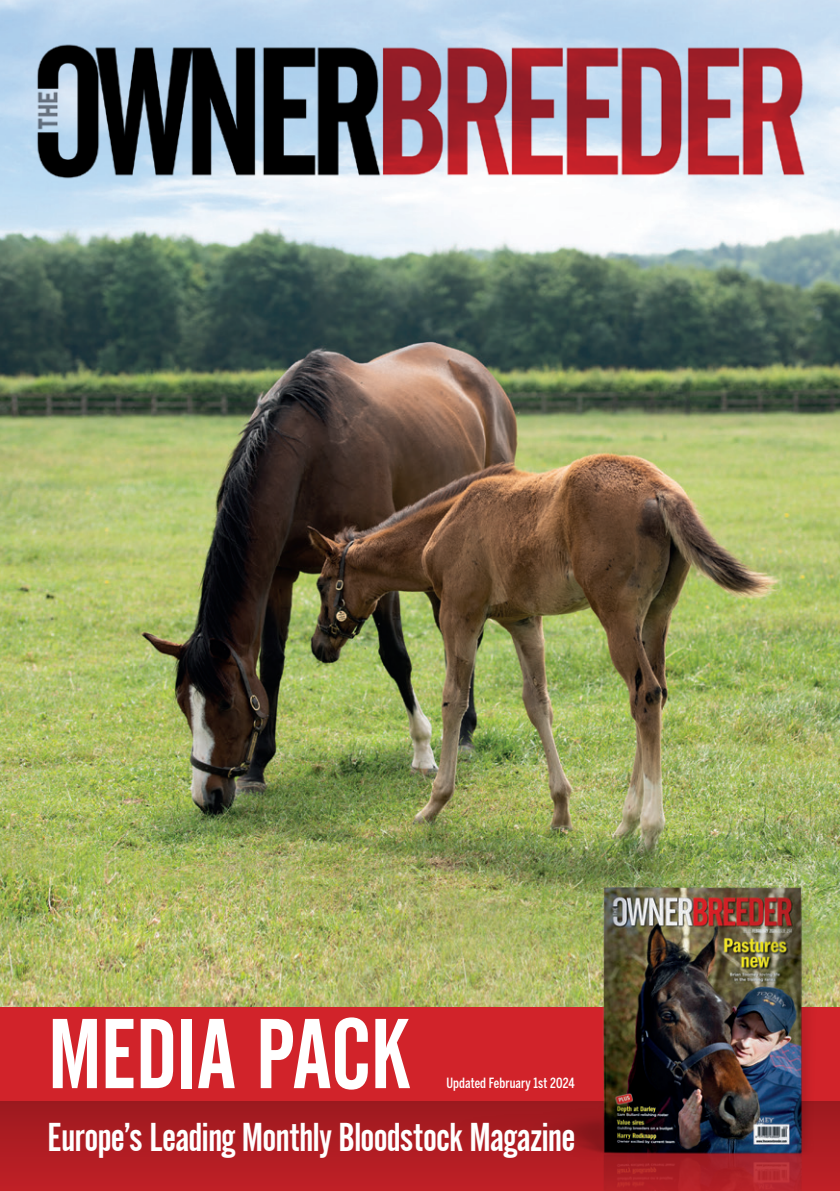
<style>
.page{position:relative;width:840px;height:1191px;background:#fff}
.page>*{position:absolute;margin:0;border:0;box-sizing:border-box;transform-origin:0 0}
.t1{font:98px "Alternate Gothic No 2 BT";letter-spacing:-.015em;color:#fff}
.t2{font:40px "Alternate Gothic No 2 BT";letter-spacing:-.02em;color:#fff}
.t3{font:500 14px "Benton Sans Comp";letter-spacing:.005em;color:#fff}
</style>
<div class="page">
<div style="left:0;top:1001px;width:839px;height:190px;background:#d1232a"></div>
<div style="left:0;top:1102px;width:839px;height:89px;background:linear-gradient(to bottom,#9d1a1f,#c12027)"></div>
<img style="left:0;top:0;width:839px;height:1006px">
<img style="left:34px;top:15px;width:773px;height:192px">
<img style="left:359px;top:676px;width:480px;height:515px">
<p class="t1" style="left:47px;top:999px;width:364px">MEDIA PACK</p>
<p class="t2" style="left:47px;top:1114px;width:529px">Europe’s Leading Monthly Bloodstock Magazine</p>
<p class="t3" style="left:446px;top:1074px;width:130px">Updated February 1st 2024</p>
</div>
